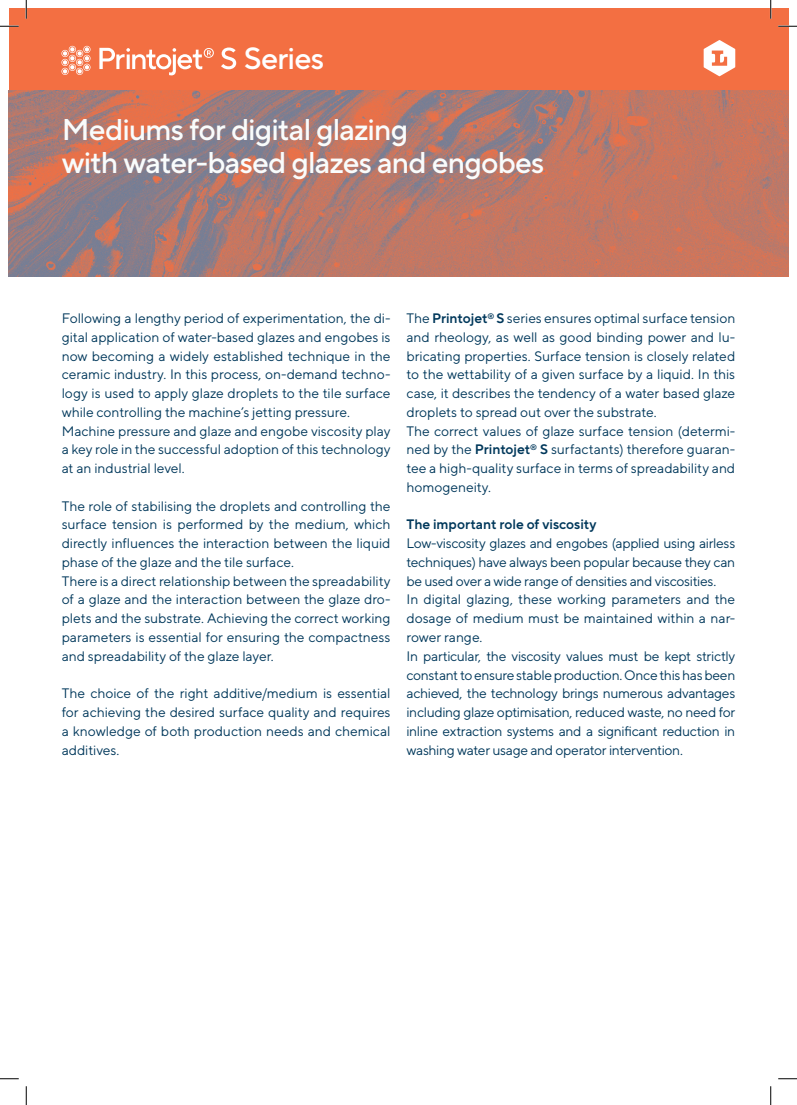
<style>
.page{position:relative;width:797px;height:1105px;background:#fff}
.page>*{position:absolute;margin:0;border:0;box-sizing:border-box;transform-origin:0 0}
.t1{font:500 30.62px "TT Norms Pro";letter-spacing:-.025em;color:#fff}
.t2{font:500 30px "TT Norms Pro";letter-spacing:-.025em;color:#f9fcfc}
.t3{font:13.75px/18.8px "TT Norms Pro";letter-spacing:-.005em;color:#01385b;text-align:justify}
.t4{font:600 13.75px "TT Norms Pro";color:#01385b}
.s1{font-weight:600}
</style>
<div class="page">
<img style="left:9px;top:90px;width:779px;height:186px">
<div style="left:9px;top:9px;width:779px;height:81px;background:#f36f42"></div>
<svg style="left:703px;top:40px;width:32px;height:36px"></svg>
<svg style="left:61px;top:46px;width:30px;height:29px"></svg>
<svg style="left:99px;top:48px;width:137px;height:27px"></svg>
<svg style="left:0;top:25px;width:19px;height:2px"></svg>
<svg style="left:778px;top:25px;width:19px;height:2px"></svg>
<svg style="left:0;top:1078px;width:19px;height:1px"></svg>
<svg style="left:778px;top:1078px;width:19px;height:1px"></svg>
<svg style="left:25px;top:0;width:2px;height:19px"></svg>
<svg style="left:25px;top:1086px;width:2px;height:19px"></svg>
<svg style="left:770px;top:0;width:1px;height:19px"></svg>
<svg style="left:770px;top:1086px;width:1px;height:19px"></svg>
<p class="t1" style="left:244px;top:36px;width:82px">Series</p>
<p class="t2" style="left:62px;top:108px;width:348px">Mediums for digital glazing</p>
<p class="t2" style="left:62px;top:140px;width:484px">with water-based glazes and engobes</p>
<p class="t3" style="left:62px;top:308px;width:330px">Following a lengthy period of experimentation, the di&shy;gital application of water-based glazes and engobes is now becoming a widely established technique in the ceramic industry. In this process, on-demand techno&shy;logy is used to apply glaze droplets to the tile surface while controlling the machine’s jetting pressure.</p>
<p class="t3" style="left:62px;top:420px;width:330px">Machine pressure and glaze and engobe viscosity play a key role in the successful adoption of this technology at an industrial level.</p>
<p class="t3" style="left:62px;top:495px;width:330px">The role of stabilising the droplets and controlling the surface tension is performed by the medium, which directly influences the interaction between the liquid phase of the glaze and the tile surface.</p>
<p class="t3" style="left:62px;top:570px;width:330px">There is a direct relationship between the spreadability of a glaze and the interaction between the glaze dro&shy;plets and the substrate. Achieving the correct working parameters is essential for ensuring the compactness and spreadability of the glaze layer.</p>
<p class="t3" style="left:62px;top:683px;width:330px">The choice of the right additive/medium is essential for achieving the desired surface quality and requires a knowledge of both production needs and chemical additives.</p>
<p class="t3" style="left:406px;top:308px;width:330px">The <span class="s1">Printojet</span><sup>®</sup> <span class="s1">S</span> series ensures optimal surface tension and rheology, as well as good binding power and lu&shy;bricating properties. Surface tension is closely related to the wettability of a given surface by a liquid. In this case, it describes the tendency of a water based glaze droplets to spread out over the substrate.</p>
<p class="t3" style="left:406px;top:420px;width:330px">The correct values of glaze surface tension (determi&shy;ned by the <span class="s1">Printojet</span><sup>®</sup> <span class="s1">S</span> surfactants) therefore guaran&shy;tee a high-quality surface in terms of spreadability and homogeneity.</p>
<p class="t4" style="left:406px;top:515px;width:191px">The important role of viscosity</p>
<p class="t3" style="left:406px;top:533px;width:330px">Low-viscosity glazes and engobes (applied using airless techniques) have always been popular because they can be used over a wide range of densities and viscosities.</p>
<p class="t3" style="left:406px;top:589px;width:330px">In digital glazing, these working parameters and the dosage of medium must be maintained within a nar&shy;rower range.</p>
<p class="t3" style="left:406px;top:645px;width:330px">In particular, the viscosity values must be kept strictly constant to ensure stable production. Once this has been achieved, the technology brings numerous advantages including glaze optimisation, reduced waste, no need for inline extraction systems and a significant reduction in washing water usage and operator intervention.</p>
</div>
